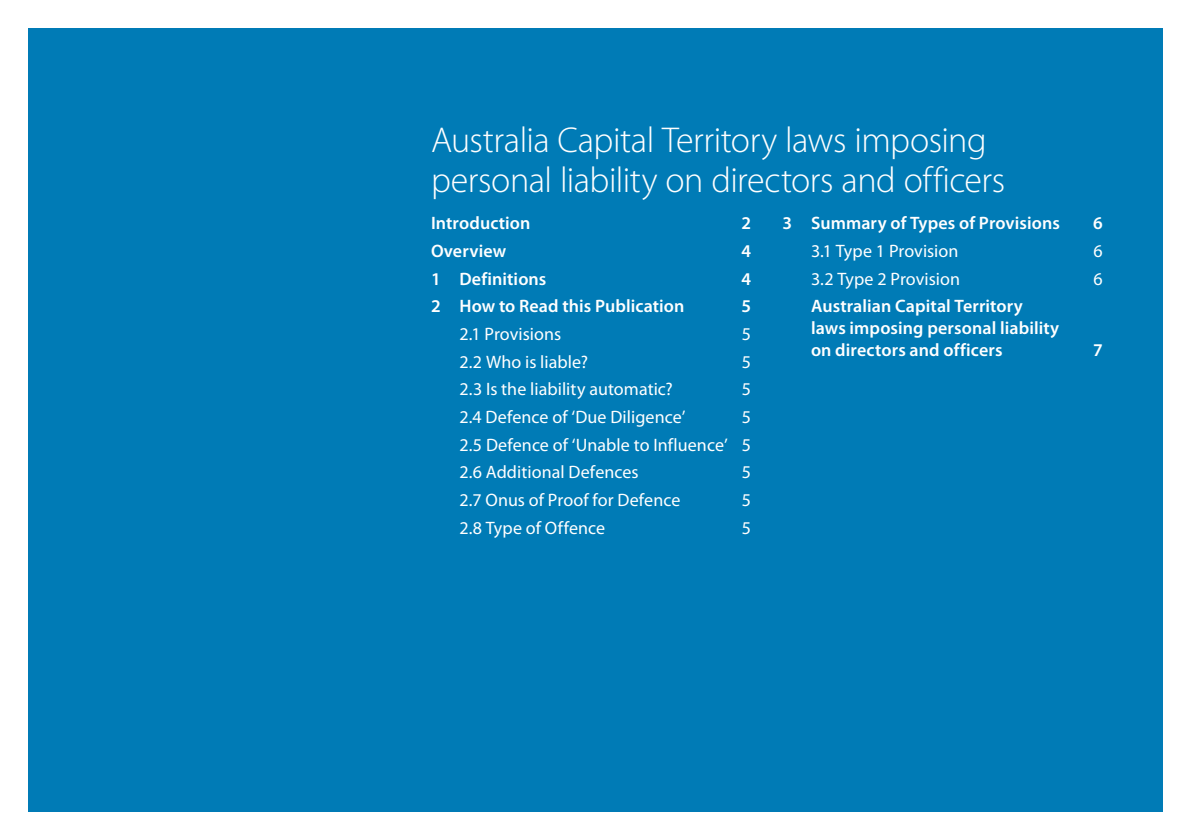
<style>
.page{position:relative;width:1191px;height:840px;background:#fff}
.page>*{position:absolute;margin:0;border:0;box-sizing:border-box;transform-origin:0 0}
.t1{font:300 36px/40px "Myriad Pro";letter-spacing:-.015em;color:#fff}
.t2{font:18px/27.6px "Myriad Pro";letter-spacing:.005em;color:#fff;text-align:justify}
.t3{font:600 18px/22px "Myriad Pro";letter-spacing:.005em;color:#fff}
</style>
<div class="page">
<div style="left:28px;top:28px;width:1134px;height:783px;background:#007bb6"></div>
<h1 class="t1" style="left:431px;top:119px;width:575px">Australia Capital Territory laws imposing personal liability on directors and officers</h1>
<p class="t3" style="left:431px;top:211px;width:101px">Introduction</p>
<p class="t3" style="left:741px;top:211px;width:11px">2</p>
<p class="t3" style="left:431px;top:239px;width:77px">Overview</p>
<p class="t3" style="left:741px;top:239px;width:11px">4</p>
<p class="t3" style="left:431px;top:267px;width:117px">1 Definitions</p>
<p class="t3" style="left:741px;top:267px;width:11px">4</p>
<p class="t3" style="left:431px;top:294px;width:255px">2 How to Read this Publication</p>
<p class="t3" style="left:741px;top:294px;width:11px">5</p>
<p class="t2" style="left:459px;top:319px;width:103px">2.1 Provisions</p>
<p class="t2" style="left:742px;top:319px;width:11px">5</p>
<p class="t2" style="left:459px;top:347px;width:130px">2.2 Who is liable?</p>
<p class="t2" style="left:742px;top:347px;width:11px">5</p>
<p class="t2" style="left:459px;top:375px;width:215px">2.3 Is the liability automatic?</p>
<p class="t2" style="left:742px;top:375px;width:11px">5</p>
<p class="t2" style="left:459px;top:402px;width:228px">2.4 Defence of ‘Due Diligence’</p>
<p class="t3" style="left:782px;top:211px;width:279px">3 Summary of Types of Provisions</p>
<p class="t3" style="left:1093px;top:211px;width:11px">6</p>
<p class="t2" style="left:811px;top:236px;width:149px">3.1 Type 1 Provision</p>
<p class="t2" style="left:1093px;top:236px;width:11px">6</p>
<p class="t2" style="left:811px;top:264px;width:151px">3.2 Type 2 Provision</p>
<p class="t2" style="left:1093px;top:264px;width:11px">6</p>
<p class="t3" style="left:811px;top:294px;width:250px">Australian Capital Territory laws imposing personal liability on directors and officers</p>
<p class="t3" style="left:1093px;top:338px;width:11px">7</p>
<p class="t2" style="left:459px;top:402px;width:293px;text-indent:282px">5<br>2.5 Defence of ‘Unable to Influence’ 5<br>2.6 Additional Defences</p>
<p class="t2" style="left:742px;top:458px;width:11px">5</p>
<p class="t2" style="left:459px;top:485px;width:223px">2.7 Onus of Proof for Defence</p>
<p class="t2" style="left:742px;top:485px;width:11px">5</p>
<p class="t2" style="left:459px;top:513px;width:147px">2.8 Type of Offence</p>
<p class="t2" style="left:742px;top:513px;width:11px">5</p>
</div>
